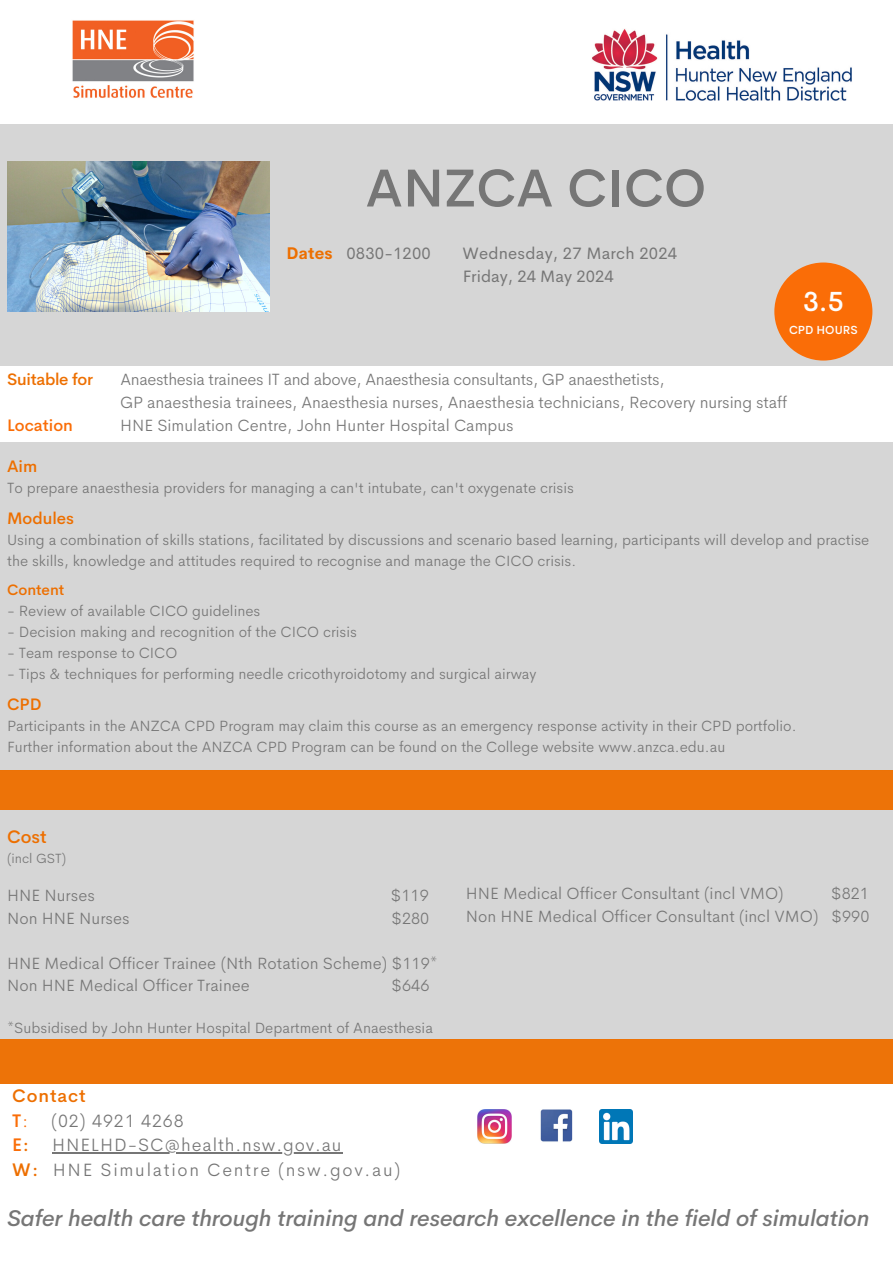
<style>
.page{position:relative;width:893px;height:1264px;background:#fff}
.page>*{position:absolute;margin:0;border:0;box-sizing:border-box;transform-origin:0 0}
.t1{font:500 52.95px "Cerebri Sans";color:#767676}
.t2{font:500 27.45px "Cerebri Sans";color:#fdfdfd}
.t3{font:italic 500 22.65px "Cerebri Sans";color:#767676}
.t4{font:300 18px "Cerebri Sans";letter-spacing:.05em;color:#767676}
.t5{font:300 18px "Cerebri Sans";letter-spacing:.095em;color:#767676}
.t6{font:500 18px "Cerebri Sans";letter-spacing:.05em;color:#ed6f00}
.t7{font:500 18px "Cerebri Sans";color:#fa6d07}
.t8{font:300 16.5px "Cerebri Sans";color:#767676}
.t9{font:300 16.5px "Cerebri Sans";letter-spacing:-.02em;color:#767676}
.t10{font:16.5px "Cerebri Sans";letter-spacing:.01em;color:#767676}
.t11{font:500 16.5px "Cerebri Sans";color:#ed6f00}
.t12{font:500 16.5px "Cerebri Sans";letter-spacing:-.02em;color:#ed6f00}
.t13{font:500 16.5px "Cerebri Sans";color:#fa6d07}
.t14{font:300 15px/21px "Cerebri Sans";color:#767676}
.t15{font:500 15px "Cerebri Sans";color:#ed6f00}
.t16{font:300 13.5px "Cerebri Sans";color:#767676}
.t17{font:500 11.7px "Cerebri Sans";color:#fdfdfd}
.s1{font-weight:700;color:#ed6f00}
.s2{font-weight:300}
.s3{color:#ed6f00}
.s4{font-weight:500;color:#ed6f00}
</style>
<div class="page">
<img style="left:591px;top:29px;width:261px;height:72px">
<img style="left:72px;top:20px;width:122px;height:78px">
<div style="left:0;top:124px;width:892px;height:242px;background:#d6d6d6"></div>
<img style="left:7px;top:161px;width:262px;height:150px">
<div style="left:0;top:442px;width:892px;height:328px;background:#d6d6d6"></div>
<div style="left:0;top:770px;width:892px;height:39px;background:#ed7308"></div>
<div style="left:0;top:809px;width:892px;height:230px;background:#d6d6d6"></div>
<div style="left:0;top:1039px;width:892px;height:44px;background:#ed7308"></div>
<img style="left:478px;top:1109px;width:33px;height:34px">
<img style="left:540px;top:1109px;width:33px;height:33px">
<img style="left:599px;top:1109px;width:34px;height:34px">
<div style="left:774px;top:262px;width:98px;height:98px;background:#fa6d07;border-radius:50%"></div>
<hr style="left:52px;top:1152px;width:290px;height:1px;background:#767676">
<p class="t1" style="left:365px;top:153px;width:342px">ANZCA CICO</p>
<p class="t10" style="left:286px;top:243px;width:146px"><span class="s1">Dates</span> 0830-1200</p>
<p class="t10" style="left:462px;top:243px;width:216px">Wednesday, 27 March 2024</p>
<p class="t10" style="left:462px;top:265px;width:152px">Friday, 24 May 2024</p>
<p class="t2" style="left:803px;top:284px;width:42px">3.5</p>
<p class="t17" style="left:789px;top:322px;width:70px">CPD HOURS</p>
<p class="t12" style="left:7px;top:369px;width:87px">Suitable for</p>
<p class="t9" style="left:120px;top:369px;width:545px">Anaesthesia trainees IT and above, Anaesthesia consultants, GP anaesthetists,</p>
<p class="t8" style="left:120px;top:391px;width:668px">GP anaesthesia trainees, Anaesthesia nurses, Anaesthesia technicians, Recovery nursing staff</p>
<p class="t13" style="left:7px;top:414px;width:67px">Location</p>
<p class="t8" style="left:120px;top:414px;width:395px">HNE Simulation Centre, John Hunter Hospital Campus</p>
<p class="t11" style="left:7px;top:455px;width:32px">Aim</p>
<p class="t14" style="left:7px;top:477px;width:568px">To prepare anaesthesia providers for managing a can't intubate, can't oxygenate crisis</p>
<p class="t11" style="left:7px;top:507px;width:69px">Modules</p>
<p class="t14" style="left:7px;top:529px;width:863px">Using a combination of skills stations, facilitated by discussions and scenario based learning, participants will develop and practise the skills, knowledge and attitudes required to recognise and manage the CICO crisis.</p>
<p class="t15" style="left:7px;top:580px;width:59px">Content</p>
<p class="t14" style="left:7px;top:600px;width:255px">- Review of available CICO guidelines</p>
<p class="t14" style="left:7px;top:621px;width:351px">- Decision making and recognition of the CICO crisis</p>
<p class="t14" style="left:7px;top:642px;width:172px">- Team response to CICO</p>
<p class="t14" style="left:7px;top:663px;width:531px">- Tips &amp; techniques for performing needle cricothyroidotomy and surgical airway</p>
<p class="t11" style="left:7px;top:693px;width:36px">CPD</p>
<p class="t14" style="left:7px;top:715px;width:790px">Participants in the ANZCA CPD Program may claim this course as an emergency response activity in their CPD portfolio.<br>Further information about the ANZCA CPD Program can be found on the College website www.anzca.edu.au</p>
<p class="t6" style="left:7px;top:824px;width:41px">Cost</p>
<p class="t16" style="left:7px;top:849px;width:60px">(incl GST)</p>
<p class="t8" style="left:7px;top:884px;width:89px">HNE Nurses</p>
<p class="t8" style="left:390px;top:884px;width:40px">$119</p>
<p class="t8" style="left:7px;top:907px;width:124px">Non HNE Nurses</p>
<p class="t8" style="left:391px;top:907px;width:40px">$280</p>
<p class="t8" style="left:7px;top:952px;width:432px">HNE Medical Officer Trainee (Nth Rotation Scheme) $119*</p>
<p class="t8" style="left:7px;top:974px;width:244px">Non HNE Medical Officer Trainee</p>
<p class="t8" style="left:391px;top:974px;width:40px">$646</p>
<p class="t14" style="left:7px;top:1017px;width:427px">*Subsidised by John Hunter Hospital Department of Anaesthesia</p>
<p class="t6" style="left:12px;top:1083px;width:75px">Contact</p>
<p class="t7" style="left:12px;top:1108px;width:17px">T<span class="s2">:</span></p>
<p class="t4" style="left:51px;top:1108px;width:134px">(02) 4921 4268</p>
<p class="t7" style="left:12px;top:1133px;width:18px">E<span class="s3">:</span></p>
<p class="t4" style="left:52px;top:1133px;width:291px">HNELHD-SC@health.nsw.gov.au</p>
<p class="t5" style="left:12px;top:1158px;width:389px"><span class="s4">W:</span> HNE Simulation Centre (nsw.gov.au)</p>
<p class="t8" style="left:466px;top:882px;width:319px">HNE Medical Officer Consultant (incl VMO)</p>
<p class="t8" style="left:830px;top:882px;width:40px">$821</p>
<p class="t8" style="left:466px;top:905px;width:405px">Non HNE Medical Officer Consultant (incl VMO) $990</p>
<p class="t3" style="left:7px;top:1203px;width:863px">Safer health care through training and research excellence in the field of simulation</p>
</div>
